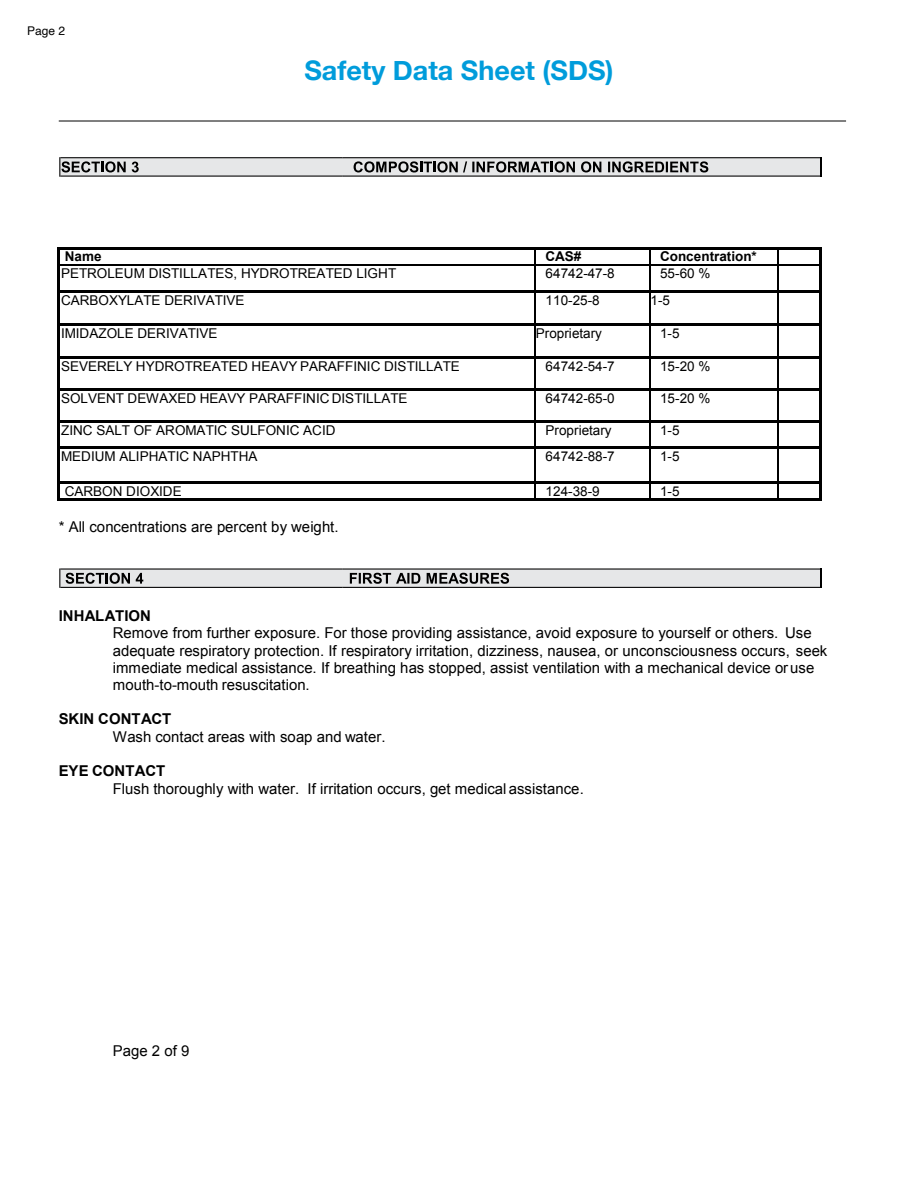
<style>
.page{position:relative;width:918px;height:1188px;background:#fff}
.page>*{position:absolute;margin:0;border:0;box-sizing:border-box;transform-origin:0 0}
.t1{font:700 27px "Helvetica Neue";color:#009cdb}
.t2{font:15px/17.2px "Arial";color:#000}
.t3{font:700 15px "Arial";color:#000}
.t4{font:13.5px "Arial";color:#000}
.t5{font:700 13.5px "Arial";color:#000}
.t6{font:12px "Helvetica";color:#000}
</style>
<div class="page">
<hr style="left:59px;top:121px;width:787px;height:1px;background:#000">
<hr style="left:60px;top:247px;width:475px;height:2px;background:#000">
<hr style="left:537px;top:247px;width:113px;height:2px;background:#000">
<hr style="left:652px;top:247px;width:126px;height:2px;background:#000">
<hr style="left:780px;top:247px;width:39px;height:2px;background:#000">
<svg style="left:58px;top:247px;width:2px;height:19px"></svg>
<hr style="left:60px;top:264px;width:475px;height:2px;background:#000">
<hr style="left:536px;top:264px;width:114px;height:2px;background:#000">
<hr style="left:651px;top:264px;width:127px;height:2px;background:#000">
<hr style="left:779px;top:264px;width:40px;height:2px;background:#000">
<svg style="left:819px;top:247px;width:2px;height:19px"></svg>
<hr style="left:58px;top:266px;width:2px;height:25px;background:#000">
<hr style="left:819px;top:266px;width:2px;height:25px;background:#000">
<hr style="left:60px;top:291px;width:475px;height:2px;background:#000">
<svg style="left:535px;top:247px;width:2px;height:46px"></svg>
<hr style="left:537px;top:291px;width:113px;height:2px;background:#000">
<svg style="left:650px;top:247px;width:2px;height:46px"></svg>
<hr style="left:652px;top:291px;width:126px;height:2px;background:#000">
<svg style="left:778px;top:247px;width:2px;height:46px"></svg>
<hr style="left:780px;top:291px;width:39px;height:2px;background:#000">
<hr style="left:58px;top:293px;width:2px;height:30px;background:#000">
<hr style="left:535px;top:293px;width:1px;height:30px;background:#000">
<hr style="left:650px;top:293px;width:1px;height:30px;background:#000">
<hr style="left:778px;top:293px;width:1px;height:30px;background:#000">
<hr style="left:819px;top:293px;width:2px;height:30px;background:#000">
<hr style="left:60px;top:323px;width:475px;height:3px;background:#000">
<hr style="left:537px;top:323px;width:113px;height:3px;background:#000">
<hr style="left:652px;top:323px;width:126px;height:3px;background:#000">
<hr style="left:780px;top:323px;width:39px;height:3px;background:#000">
<hr style="left:58px;top:326px;width:2px;height:30px;background:#000">
<hr style="left:535px;top:326px;width:1px;height:30px;background:#000">
<hr style="left:650px;top:326px;width:1px;height:30px;background:#000">
<hr style="left:778px;top:326px;width:1px;height:30px;background:#000">
<hr style="left:819px;top:326px;width:2px;height:30px;background:#000">
<hr style="left:60px;top:356px;width:475px;height:2px;background:#000">
<hr style="left:537px;top:356px;width:113px;height:2px;background:#000">
<hr style="left:652px;top:356px;width:126px;height:2px;background:#000">
<hr style="left:780px;top:356px;width:39px;height:2px;background:#000">
<hr style="left:58px;top:358px;width:2px;height:31px;background:#000">
<hr style="left:535px;top:358px;width:1px;height:31px;background:#000">
<hr style="left:650px;top:358px;width:1px;height:31px;background:#000">
<hr style="left:778px;top:358px;width:1px;height:31px;background:#000">
<hr style="left:819px;top:358px;width:2px;height:31px;background:#000">
<hr style="left:60px;top:389px;width:475px;height:2px;background:#000">
<hr style="left:537px;top:389px;width:113px;height:2px;background:#000">
<hr style="left:652px;top:389px;width:126px;height:2px;background:#000">
<hr style="left:780px;top:389px;width:39px;height:2px;background:#000">
<hr style="left:58px;top:391px;width:2px;height:29px;background:#000">
<hr style="left:819px;top:391px;width:2px;height:29px;background:#000">
<hr style="left:60px;top:420px;width:475px;height:2px;background:#000">
<hr style="left:537px;top:420px;width:113px;height:2px;background:#000">
<hr style="left:652px;top:420px;width:126px;height:2px;background:#000">
<hr style="left:780px;top:420px;width:39px;height:2px;background:#000">
<hr style="left:58px;top:422px;width:2px;height:25px;background:#000">
<hr style="left:819px;top:422px;width:2px;height:25px;background:#000">
<hr style="left:60px;top:447px;width:475px;height:2px;background:#000">
<svg style="left:535px;top:389px;width:2px;height:60px"></svg>
<hr style="left:537px;top:447px;width:113px;height:2px;background:#000">
<svg style="left:650px;top:389px;width:2px;height:60px"></svg>
<hr style="left:652px;top:447px;width:126px;height:2px;background:#000">
<svg style="left:778px;top:389px;width:2px;height:60px"></svg>
<hr style="left:780px;top:447px;width:39px;height:2px;background:#000">
<hr style="left:58px;top:449px;width:2px;height:32px;background:#000">
<hr style="left:535px;top:449px;width:1px;height:32px;background:#000">
<hr style="left:650px;top:449px;width:1px;height:32px;background:#000">
<hr style="left:778px;top:449px;width:1px;height:32px;background:#000">
<hr style="left:819px;top:449px;width:2px;height:32px;background:#000">
<hr style="left:60px;top:481px;width:475px;height:2px;background:#000">
<hr style="left:537px;top:481px;width:113px;height:2px;background:#000">
<hr style="left:652px;top:481px;width:126px;height:2px;background:#000">
<hr style="left:780px;top:481px;width:39px;height:2px;background:#000">
<svg style="left:58px;top:481px;width:2px;height:20px"></svg>
<hr style="left:60px;top:499px;width:475px;height:2px;background:#000">
<svg style="left:535px;top:481px;width:2px;height:20px"></svg>
<hr style="left:537px;top:499px;width:113px;height:2px;background:#000">
<svg style="left:650px;top:481px;width:2px;height:20px"></svg>
<hr style="left:652px;top:499px;width:126px;height:2px;background:#000">
<svg style="left:778px;top:481px;width:2px;height:20px"></svg>
<hr style="left:780px;top:499px;width:39px;height:2px;background:#000">
<svg style="left:819px;top:481px;width:2px;height:20px"></svg>
<hr style="left:60px;top:157px;width:283px;height:1px;background:#000">
<hr style="left:344px;top:157px;width:477px;height:1px;background:#000">
<hr style="left:60px;top:176px;width:283px;height:1px;background:#000">
<hr style="left:344px;top:176px;width:477px;height:1px;background:#000">
<svg style="left:821px;top:157px;width:1px;height:20px"></svg>
<img style="left:126px;top:158px;width:695px;height:18px">
<svg style="left:59px;top:157px;width:67px;height:20px"></svg>
<svg style="left:132px;top:162px;width:7px;height:10px"></svg>
<svg style="left:354px;top:161px;width:221px;height:12px;background:#848485"></svg>
<svg style="left:581px;top:161px;width:20px;height:11px"></svg>
<svg style="left:608px;top:161px;width:100px;height:12px"></svg>
<hr style="left:60px;top:568px;width:283px;height:2px;background:#000">
<hr style="left:344px;top:568px;width:477px;height:2px;background:#000">
<hr style="left:60px;top:587px;width:283px;height:1px;background:#000">
<hr style="left:344px;top:587px;width:477px;height:1px;background:#000">
<svg style="left:821px;top:568px;width:1px;height:20px"></svg>
<img style="left:130px;top:569px;width:691px;height:18px">
<svg style="left:59px;top:568px;width:71px;height:20px"></svg>
<svg style="left:136px;top:573px;width:7px;height:11px"></svg>
<svg style="left:350px;top:573px;width:70px;height:11px"></svg>
<svg style="left:427px;top:573px;width:82px;height:11px"></svg>
<p class="t6" style="left:27px;top:22px;width:40px">Page 2</p>
<h1 class="t1" style="left:304px;top:50px;width:311px">Safety Data Sheet (SDS)</h1>
<p class="t5" style="left:65px;top:248px;width:38px">Name</p>
<p class="t5" style="left:546px;top:248px;width:37px">CAS#</p>
<p class="t5" style="left:660px;top:248px;width:98px">Concentration*</p>
<p class="t4" style="left:61px;top:265px;width:337px">PETROLEUM DISTILLATES, HYDROTREATED LIGHT</p>
<p class="t4" style="left:546px;top:264px;width:71px">64742-47-8</p>
<p class="t4" style="left:660px;top:264px;width:52px">55-60 %</p>
<p class="t4" style="left:61px;top:292px;width:185px">CARBOXYLATE DERIVATIVE</p>
<p class="t4" style="left:546px;top:291px;width:56px">110-25-8</p>
<p class="t4" style="left:651px;top:291px;width:21px">1-5</p>
<p class="t4" style="left:61px;top:325px;width:158px">IMIDAZOLE DERIVATIVE</p>
<p class="t4" style="left:536px;top:324px;width:68px">Proprietary</p>
<p class="t4" style="left:660px;top:324px;width:21px">1-5</p>
<p class="t4" style="left:61px;top:357px;width:400px">SEVERELY HYDROTREATED HEAVY PARAFFINIC DISTILLATE</p>
<p class="t4" style="left:546px;top:357px;width:71px">64742-54-7</p>
<p class="t4" style="left:660px;top:357px;width:52px">15-20 %</p>
<p class="t4" style="left:61px;top:390px;width:348px">SOLVENT DEWAXED HEAVY PARAFFINIC DISTILLATE</p>
<p class="t4" style="left:546px;top:390px;width:71px">64742-65-0</p>
<p class="t4" style="left:660px;top:390px;width:52px">15-20 %</p>
<p class="t4" style="left:61px;top:421px;width:276px">ZINC SALT OF AROMATIC SULFONIC ACID</p>
<p class="t4" style="left:546px;top:421px;width:68px">Proprietary</p>
<p class="t4" style="left:660px;top:421px;width:21px">1-5</p>
<p class="t4" style="left:61px;top:448px;width:198px">MEDIUM ALIPHATIC NAPHTHA</p>
<p class="t4" style="left:546px;top:448px;width:71px">64742-88-7</p>
<p class="t4" style="left:660px;top:448px;width:21px">1-5</p>
<p class="t4" style="left:65px;top:482px;width:118px">CARBON DIOXIDE</p>
<p class="t4" style="left:546px;top:482px;width:56px">124-38-9</p>
<p class="t4" style="left:660px;top:482px;width:21px">1-5</p>
<p class="t2" style="left:59px;top:519px;width:281px">* All concentrations are percent by weight.</p>
<p class="t3" style="left:59px;top:606px;width:94px">INHALATION</p>
<p class="t2" style="left:113px;top:625px;width:716px">Remove from further exposure. For those providing assistance, avoid exposure to yourself or others. Use adequate respiratory protection. If respiratory irritation, dizziness, nausea, or unconsciousness occurs, seek immediate medical assistance. If breathing has stopped, assist ventilation with a mechanical device oruse mouth-to-mouth resuscitation.</p>
<p class="t3" style="left:59px;top:709px;width:114px">SKIN CONTACT</p>
<p class="t2" style="left:113px;top:728px;width:274px">Wash contact areas with soap and water.</p>
<p class="t3" style="left:59px;top:761px;width:108px">EYE CONTACT</p>
<p class="t2" style="left:113px;top:780px;width:473px">Flush thoroughly with water. If irritation occurs, get medical assistance.</p>
<p class="t2" style="left:113px;top:1042px;width:78px">Page 2 of 9</p>
</div>
